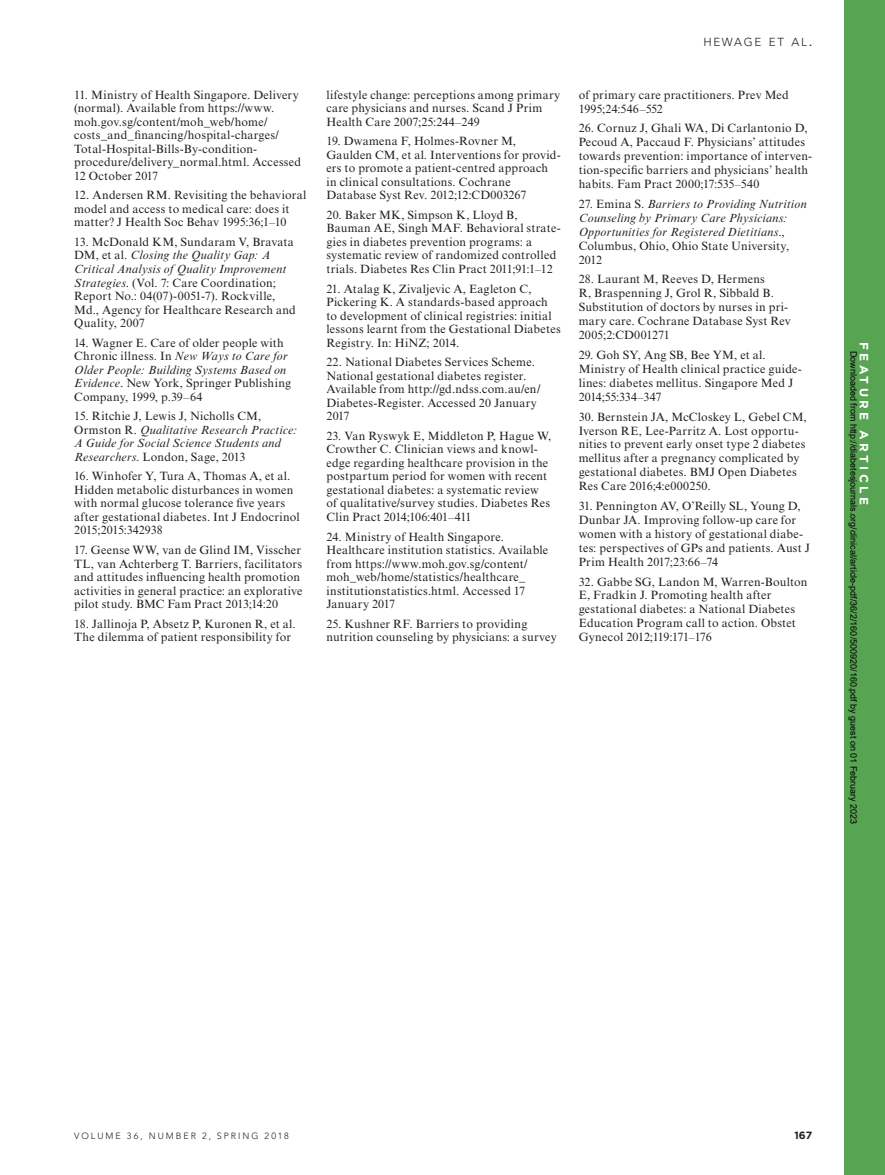
<style>
.page{position:relative;width:885px;height:1175px;background:#fff}
.page>*{position:absolute;margin:0;border:0;box-sizing:border-box;transform-origin:0 0}
.REF_BODY{font:12px/13.5px "Times New Roman MT Std";letter-spacing:.02em;color:#231f20}
.REF_BODY-2{font:italic 12px/14px "Times New Roman MT Std";letter-spacing:.02em;color:#231f20}
.t1{font:700 12px "Gotham";letter-spacing:.28em;color:#fff}
.t2{font:300 11.55px "Avenir LT Std";letter-spacing:.145em;color:#231f20}
.t3{font:700 10.5px "Gotham";color:#231f20}
.t4{font:9px "Arial";color:#000}
.t5{font:300 9px "Avenir LT Std";letter-spacing:.22em;color:#231f20}
.s1{font-style:italic}
.s2{font-style:normal}
.s3{font-size:16.5px}
</style>
<div class="page">
<div style="left:844px;top:0;width:40px;height:1174px;background:#57a453"></div>
<p class="REF_BODY" style="left:74px;top:88px;width:228px">11. Ministry of Health Singapore. Delivery (normal). Available from https://www. moh.gov.sg/content/moh_web/home/ costs_and_financing/hospital-charges/ Total-Hospital-Bills-By-condition&shy;procedure/delivery_normal.html. Accessed 12 October 2017</p>
<p class="REF_BODY" style="left:74px;top:188px;width:233px">12. Andersen RM. Revisiting the behavioral model and access to medical care: does it matter? J Health Soc Behav 1995:36;1–10</p>
<p class="REF_BODY" style="left:74px;top:235px;width:223px">13. McDonald KM, Sundaram V, Bravata DM, et al. <span class="s1">Closing the Quality Gap: A Critical Analysis of Quality Improvement Strategies</span>. (Vol. 7: Care Coordination; Report No.: 04(07)-0051-7). Rockville, Md., Agency for Healthcare Research and Quality, 2007</p>
<p class="REF_BODY" style="left:74px;top:336px;width:218px">14. Wagner E. Care of older people with Chronic illness. In <span class="s1">New Ways to Care for Older People: Building Systems Based on Evidence</span>. New York, Springer Publishing Company, 1999, p.39–64</p>
<p class="REF_BODY-2" style="left:74px;top:409px;width:225px;line-height:13.5px"><span class="s2">15. Ritchie J, Lewis J, Nicholls CM, Ormston R.</span> Qualitative Research Practice:<br>A Guide for Social Science Students and Researchers<span class="s2">. London, Sage, 2013</span></p>
<p class="REF_BODY" style="left:74px;top:469px;width:227px">16. Winhofer Y, Tura A, Thomas A, et al.<br>Hidden metabolic disturbances in women with normal glucose tolerance five years after gestational diabetes. Int J Endocrinol 2015;2015:342938</p>
<p class="REF_BODY" style="left:74px;top:543px;width:230px">17. Geense WW, van de Glind IM, Visscher TL, van Achterberg T. Barriers, facilitators and attitudes influencing health promotion activities in general practice: an explorative pilot study. BMC Fam Pract 2013;14:20</p>
<p class="REF_BODY" style="left:74px;top:617px;width:223px">18. Jallinoja P, Absetz P, Kuronen R, et al.<br>The dilemma of patient responsibility for</p>
<p class="REF_BODY" style="left:326px;top:88px;width:235px">lifestyle change: perceptions among primary care physicians and nurses. Scand J Prim<br>Health Care 2007;25:244–249</p>
<p class="REF_BODY" style="left:326px;top:134px;width:236px">19. Dwamena F, Holmes‐Rovner M, Gaulden CM, et al. Interventions for provid&shy;ers to promote a patient‐centred approach in clinical consultations. Cochrane Database Syst Rev. 2012;12:CD003267</p>
<p class="REF_BODY" style="left:326px;top:208px;width:236px">20. Baker MK, Simpson K, Lloyd B, Bauman AE, Singh MAF. Behavioral strate&shy;gies in diabetes prevention programs: a systematic review of randomized controlled trials. Diabetes Res Clin Pract 2011;91:1–12</p>
<p class="REF_BODY" style="left:326px;top:282px;width:236px">21. Atalag K, Zivaljevic A, Eagleton C, Pickering K. A standards-based approach to development of clinical registries: initial lessons learnt from the Gestational Diabetes Registry. In: HiNZ; 2014.</p>
<p class="REF_BODY" style="left:326px;top:355px;width:215px">22. National Diabetes Services Scheme.<br>National gestational diabetes register.<br>Available from http://gd.ndss.com.au/en/ Diabetes-Register. Accessed 20 January 2017</p>
<p class="REF_BODY" style="left:326px;top:429px;width:226px">23. Van Ryswyk E, Middleton P, Hague W, Crowther C. Clinician views and knowl&shy;edge regarding healthcare provision in the postpartum period for women with recent gestational diabetes: a systematic review of qualitative/survey studies. Diabetes Res Clin Pract 2014;106:401–411</p>
<p class="REF_BODY" style="left:326px;top:529px;width:223px">24. Ministry of Health Singapore.<br>Healthcare institution statistics. Available from https://www.moh.gov.sg/content/ moh_web/home/statistics/healthcare_ institutionstatistics.html. Accessed 17<br>January 2017</p>
<p class="REF_BODY" style="left:326px;top:617px;width:232px">25. Kushner RF. Barriers to providing nutrition counseling by physicians: a survey</p>
<p class="t2" style="left:703px;top:35px;width:111px">HEWAGE ET AL<span class="s3">.</span></p>
<p class="REF_BODY" style="left:578px;top:88px;width:212px;line-height:14px">of primary care practitioners. Prev Med<br>1995;24:546–552</p>
<p class="REF_BODY" style="left:578px;top:121px;width:235px;line-height:14px">26. Cornuz J, Ghali WA, Di Carlantonio D, Pecoud A, Paccaud F. Physicians’ attitudes towards prevention: importance of interven&shy;tion-specific barriers and physicians’ health habits. Fam Pract 2000;17:535–540</p>
<p class="REF_BODY-2" style="left:578px;top:197px;width:229px"><span class="s2">27. Emina S.</span> Barriers to Providing Nutrition Counseling by Primary Care Physicians:<br>Opportunities for Registered Dietitians<span class="s2">., Columbus, Ohio, Ohio State University, 2012</span></p>
<p class="REF_BODY" style="left:578px;top:272px;width:214px;line-height:14px">28. Laurant M, Reeves D, Hermens<br>R, Braspenning J, Grol R, Sibbald B.<br>Substitution of doctors by nurses in pri&shy;mary care. Cochrane Database Syst Rev<br>2005;2:CD001271</p>
<p class="REF_BODY" style="left:578px;top:348px;width:225px;line-height:14px">29. Goh SY, Ang SB, Bee YM, et al.<br>Ministry of Health clinical practice guide&shy;lines: diabetes mellitus. Singapore Med J 2014;55:334–347</p>
<p class="REF_BODY" style="left:578px;top:409px;width:229px;line-height:14px">30. Bernstein JA, McCloskey L, Gebel CM, Iverson RE, Lee-Parritz A. Lost opportu&shy;nities to prevent early onset type 2 diabetes mellitus after a pregnancy complicated by gestational diabetes. BMJ Open Diabetes Res Care 2016;4:e000250.</p>
<p class="REF_BODY" style="left:578px;top:499px;width:233px;line-height:14px">31. Pennington AV, O’Reilly SL, Young D, Dunbar JA. Improving follow-up care for women with a history of gestational diabe&shy;tes: perspectives of GPs and patients. Aust J Prim Health 2017;23:66–74</p>
<p class="REF_BODY" style="left:578px;top:574px;width:230px;line-height:14px">32. Gabbe SG, Landon M, Warren-Boulton E, Fradkin J. Promoting health after gestational diabetes: a National Diabetes Education Program call to action. Obstet Gynecol 2012;119:171–176</p>
<p class="t1" style="left:871px;top:342px;width:164px;rotate:90deg">FEATURE ARTICLE</p>
<p class="t4" style="left:856px;top:351px;width:474px;rotate:90deg">Downloaded from http://diabetesjournals.org/clinical/article-pdf/36/2/160/500920/160.pdf by guest on 01 February 2023</p>
<p class="t5" style="left:74px;top:1130px;width:216px">VOLUME 36, NUMBER 2, SPRING 2018</p>
<p class="t3" style="left:794px;top:1128px;width:19px">167</p>
</div>
